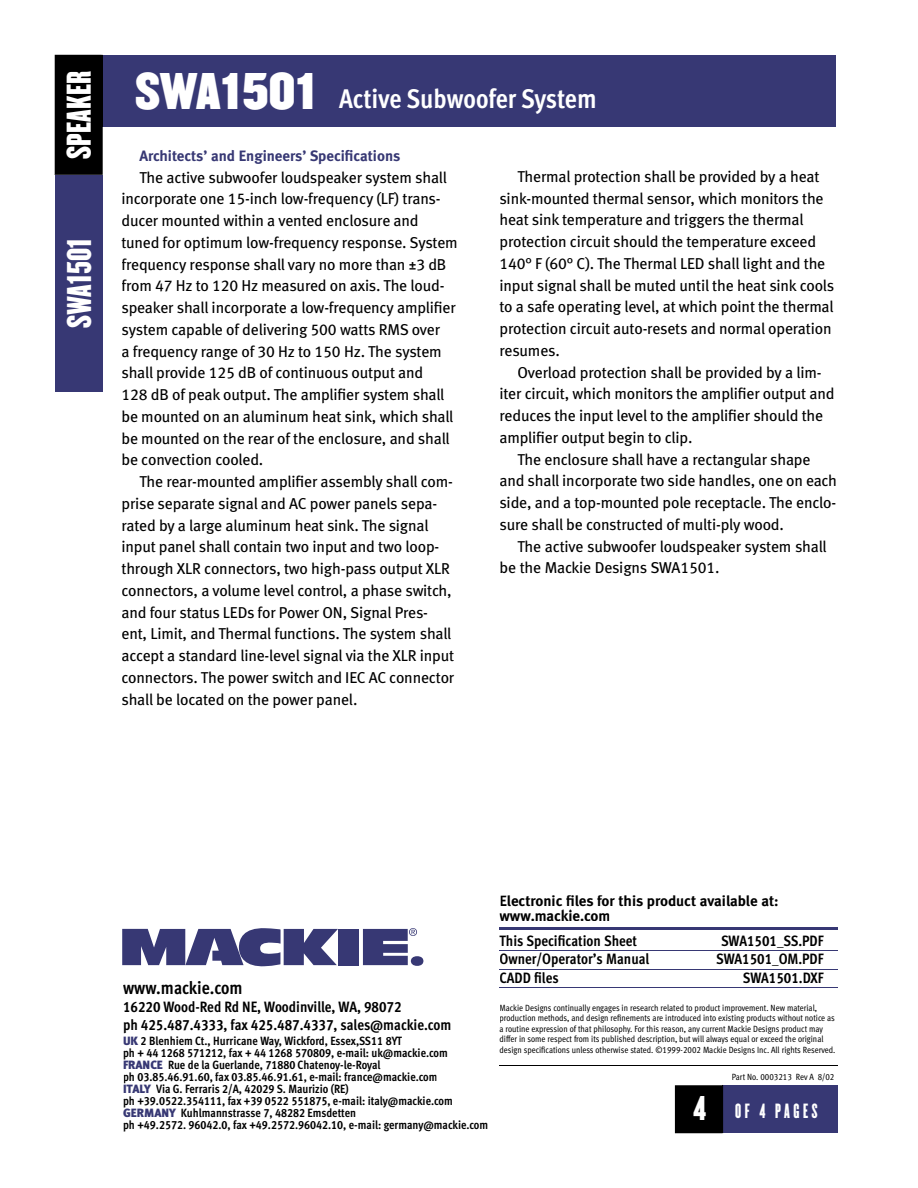
<style>
.page{position:relative;width:918px;height:1188px;background:#fff}
.page>*{position:absolute;margin:0;border:0;box-sizing:border-box;transform-origin:0 0}
.t1{font:30px "Champion HTF Lightweight";color:#fff}
.t2{font:700 27px "Meta Cond";letter-spacing:-.005em;color:#fff}
.t3{font:18px "Meta Cond Bold LF";color:#000}
.t4{font:18px "Champion HTF Featherweight";letter-spacing:.2em;color:#fff}
.t5{font:15.75px/21.8px "Meta Book LF";letter-spacing:-.01em;color:#000}
.t6{font:15px/18px "Meta Cond Bold LF";color:#000}
.t7{font:15px "Meta Bold LF";color:#000}
.t8{font:15px "Meta Bold LF";color:#373874}
.t9{font:12px/12px "Meta Cond Bold LF";color:#000}
.t10{font:9px/10.5px "Meta Cond Book LF";color:#000}
.s1{font-family:"Champion HTF Middleweight";font-weight:400;font-size:45px}
.s2{font-family:"Meta Black LF";color:#373874}
</style>
<div class="page">
<div style="left:339px;top:929px;width:20px;height:36px;background:#373874"></div>
<svg style="left:122px;top:928px;width:216px;height:39px"></svg>
<div style="left:411px;top:956px;width:12px;height:10px;background:#373874;border-radius:50%"></div>
<svg style="left:363px;top:928px;width:54px;height:37px"></svg>
<div style="left:723px;top:1085px;width:115px;height:48px;background:#373874"></div>
<div style="left:675px;top:1085px;width:48px;height:48px;background:#000"></div>
<hr style="left:723px;top:1085px;width:1px;height:48px;background:#000">
<div style="left:103px;top:55px;width:733px;height:72px;background:#373874"></div>
<svg style="left:55px;top:55px;width:48px;height:336px;background:#23244a"></svg>
<hr style="left:500px;top:927px;width:338px;height:3px;background:#373874">
<hr style="left:500px;top:950px;width:338px;height:1px;background:#373874">
<hr style="left:500px;top:969px;width:338px;height:1px;background:#373874">
<hr style="left:500px;top:988px;width:338px;height:1px;background:#373874">
<hr style="left:501px;top:909px;width:108px;height:1px;background:#000">
<hr style="left:500px;top:1065px;width:338px;height:1px;background:#000">
<h1 class="t1" style="left:59px;top:159px;width:90px;rotate:-90deg">SPEAKER</h1>
<h1 class="t1" style="left:59px;top:328px;width:92px;rotate:-90deg">SWA1501</h1>
<h2 class="t2" style="left:135px;top:83px;width:463px"><span class="s1">SWA1501</span> Active Subwoofer System</h2>
<p class="t8" style="left:140px;top:147px;width:262px">Architects’ and Engineers’ Specifications</p>
<p class="t5" style="left:122px;top:166px;width:338px;text-indent:18px">The active subwoofer loudspeaker system shall incorporate one 15-inch low-frequency (LF) trans&shy;ducer mounted within a vented enclosure and tuned for optimum low-frequency response. System frequency response shall vary no more than ±3 dB from 47 Hz to 120 Hz measured on axis. The loud&shy;speaker shall incorporate a low-frequency amplifier system capable of delivering 500 watts RMS over<br>a frequency range of 30 Hz to 150 Hz. The system shall provide 125 dB of continuous output and<br>128 dB of peak output. The amplifier system shall be mounted on an aluminum heat sink, which shall be mounted on the rear of the enclosure, and shall be convection cooled.</p>
<p class="t5" style="left:122px;top:471px;width:334px;text-indent:18px">The rear-mounted amplifier assembly shall com&shy;prise separate signal and AC power panels sepa&shy;rated by a large aluminum heat sink. The signal input panel shall contain two input and two loop&shy;through XLR connectors, two high-pass output XLR connectors, a volume level control, a phase switch, and four status LEDs for Power ON, Signal Pres&shy;ent, Limit, and Thermal functions. The system shall accept a standard line-level signal via the XLR input connectors. The power switch and IEC AC connector shall be located on the power panel.</p>
<p class="t5" style="left:500px;top:165px;width:336px;text-indent:18px">Thermal protection shall be provided by a heat sink-mounted thermal sensor, which monitors the heat sink temperature and triggers the thermal protection circuit should the temperature exceed 140° F (60° C). The Thermal LED shall light and the input signal shall be muted until the heat sink cools to a safe operating level, at which point the thermal protection circuit auto-resets and normal operation resumes.</p>
<p class="t5" style="left:518px;top:361px;width:306px">Overload protection shall be provided by a lim-</p>
<p class="t5" style="left:500px;top:383px;width:337px">iter circuit, which monitors the amplifier output and</p>
<p class="t5" style="left:500px;top:405px;width:325px">reduces the input level to the amplifier should the</p>
<p class="t5" style="left:500px;top:426px;width:194px">amplifier output begin to clip.</p>
<p class="t5" style="left:518px;top:448px;width:295px">The enclosure shall have a rectangular shape</p>
<p class="t5" style="left:500px;top:470px;width:339px">and shall incorporate two side handles, one on each</p>
<p class="t5" style="left:500px;top:492px;width:338px">side, and a top-mounted pole receptacle. The enclo-</p>
<p class="t5" style="left:500px;top:513px;width:286px">sure shall be constructed of multi-ply wood.</p>
<p class="t5" style="left:518px;top:535px;width:311px">The active subwoofer loudspeaker system shall</p>
<p class="t5" style="left:500px;top:557px;width:221px">be the Mackie Designs SWA1501.</p>
<p class="t7" style="left:500px;top:892px;width:281px">Electronic files for this product available at:</p>
<p class="t6" style="left:500px;top:931px;width:139px">This Specification Sheet</p>
<p class="t6" style="left:721px;top:931px;width:104px">SWA1501_SS.PDF</p>
<p class="t6" style="left:500px;top:950px;width:151px">Owner/Operator’s Manual</p>
<p class="t6" style="left:716px;top:950px;width:109px">SWA1501_OM.PDF</p>
<p class="t6" style="left:500px;top:969px;width:61px">CADD files</p>
<p class="t6" style="left:743px;top:969px;width:82px">SWA1501.DXF</p>
<p class="t10" style="left:500px;top:1002px;width:337px">Mackie Designs continually engages in research related to product improvement. New material, production methods, and design refinements are introduced into existing products without notice as a routine expression of that philosophy. For this reason, any current Mackie Designs product may differ in some respect from its published description, but will always equal or exceed the original design specifications unless otherwise stated. ©1999-2002 Mackie Designs Inc. All rights Reserved.</p>
<p class="t10" style="left:732px;top:1072px;width:104px">Part No. 0003213 Rev A 8/02</p>
<p class="t7" style="left:500px;top:907px;width:113px">www.mackie.com</p>
<p class="t3" style="left:123px;top:977px;width:121px">www.mackie.com</p>
<p class="t6" style="left:123px;top:998px;width:330px">16220 Wood-Red Rd NE, Woodinville, WA, 98072<br>ph 425.487.4333, fax 425.487.4337, sales@mackie.com</p>
<p class="t9" style="left:123px;top:1035px;width:326px"><span class="s2">UK</span> 2 Blenhiem Ct., Hurricane Way, Wickford, Essex,SS11 8YT<br>ph + 44 1268 571212, fax + 44 1268 570809, e-mail: uk@mackie.com<br><span class="s2">FRANCE</span> Rue de la Guerlande, 71880 Chatenoy-le-Royal</p>
<p class="t9" style="left:123px;top:1083px;width:227px"><span class="s2">ITALY</span> Via G. Ferraris 2/A, 42029 S. Maurizio (RE)</p>
<p class="t9" style="left:123px;top:1065px;width:331px;line-height:24px">ph 03.85.46.91.60, fax 03.85.46.91.61, e-mail: france@mackie.com<br>ph +39.0522.354111, fax +39 0522 551875, e-mail: italy@mackie.com</p>
<p class="t9" style="left:123px;top:1107px;width:367px"><span class="s2">GERMANY</span> Kuhlmannstrasse 7, 48282 Emsdetten<br>ph +49.2572. 96042.0, fax +49.2572.96042.10, e-mail: germany@mackie.com</p>
<h1 class="t1" style="left:693px;top:1088px;width:15px">4</h1>
<p class="t4" style="left:735px;top:1100px;width:84px">OF 4 PAGES</p>
</div>
